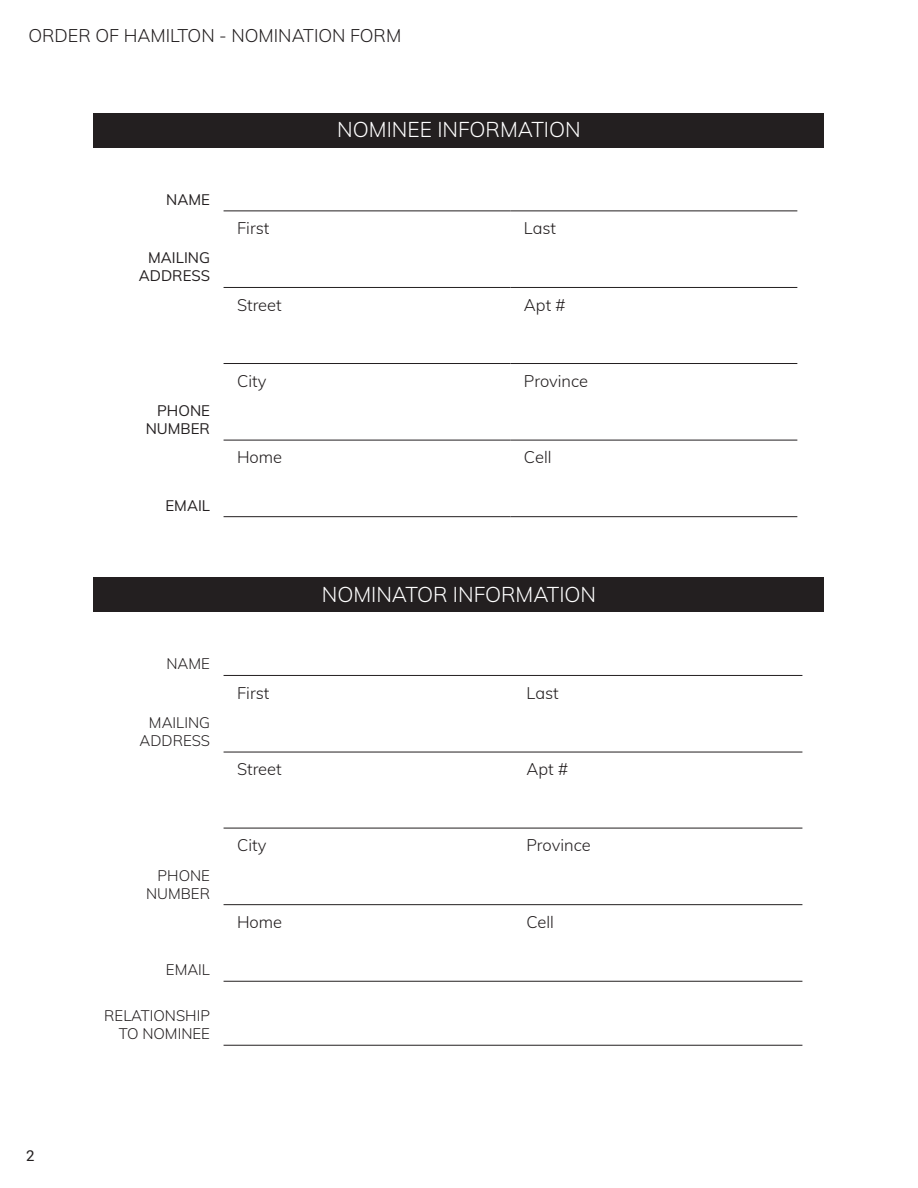
<style>
.page{position:relative;width:918px;height:1188px;background:#fff}
.page>*{position:absolute;margin:0;border:0;box-sizing:border-box;transform-origin:0 0}
.t1{font:21px "Mulish";color:#fff}
.t2{font:18px "Mulish";color:#231f20}
.t3{font:16.5px "Mulish";color:#231f20}
.t4{font:15px/18px "Mulish";color:#231f20;text-align:right}
.t5{font:15px "Roboto";color:#231f20}
</style>
<div class="page">
<div style="left:94px;top:577px;width:730px;height:35px;background:#231f20"></div>
<div style="left:94px;top:113px;width:730px;height:35px;background:#231f20"></div>
<hr style="left:224px;top:287px;width:286px;height:1px;background:#231f20">
<hr style="left:510px;top:287px;width:287px;height:1px;background:#231f20">
<hr style="left:224px;top:363px;width:286px;height:1px;background:#231f20">
<hr style="left:510px;top:363px;width:287px;height:1px;background:#231f20">
<hr style="left:224px;top:440px;width:286px;height:1px;background:#231f20">
<hr style="left:510px;top:440px;width:287px;height:1px;background:#231f20">
<hr style="left:224px;top:516px;width:286px;height:1px;background:#231f20">
<hr style="left:510px;top:516px;width:287px;height:1px;background:#231f20">
<hr style="left:224px;top:211px;width:286px;height:1px;background:#231f20">
<hr style="left:510px;top:211px;width:287px;height:1px;background:#231f20">
<hr style="left:224px;top:752px;width:289px;height:1px;background:#231f20">
<hr style="left:513px;top:752px;width:289px;height:1px;background:#231f20">
<hr style="left:224px;top:828px;width:289px;height:1px;background:#231f20">
<hr style="left:513px;top:828px;width:289px;height:1px;background:#231f20">
<hr style="left:224px;top:904px;width:289px;height:1px;background:#231f20">
<hr style="left:513px;top:904px;width:289px;height:1px;background:#231f20">
<hr style="left:224px;top:1045px;width:289px;height:1px;background:#231f20">
<hr style="left:513px;top:1045px;width:289px;height:1px;background:#231f20">
<hr style="left:224px;top:981px;width:289px;height:1px;background:#231f20">
<hr style="left:513px;top:981px;width:289px;height:1px;background:#231f20">
<hr style="left:224px;top:675px;width:289px;height:1px;background:#231f20">
<hr style="left:513px;top:675px;width:289px;height:1px;background:#231f20">
<p class="t2" style="left:28px;top:22px;width:374px">ORDER OF HAMILTON - NOMINATION FORM</p>
<p class="t5" style="left:26px;top:1145px;width:10px">2</p>
<p class="t4" style="left:166px;top:190px;width:45px">NAME</p>
<p class="t4" style="left:139px;top:248px;width:73px">MAILING<br>ADDRESS</p>
<p class="t4" style="left:146px;top:401px;width:66px">PHONE<br>NUMBER</p>
<p class="t4" style="left:165px;top:496px;width:46px">EMAIL</p>
<h1 class="t1" style="left:337px;top:115px;width:245px">NOMINEE INFORMATION</h1>
<p class="t3" style="left:237px;top:216px;width:34px">First</p>
<p class="t3" style="left:524px;top:216px;width:34px">Last</p>
<p class="t3" style="left:237px;top:293px;width:46px">Street</p>
<p class="t3" style="left:524px;top:293px;width:43px">Apt #</p>
<p class="t3" style="left:237px;top:369px;width:31px">City</p>
<p class="t3" style="left:524px;top:369px;width:66px">Province</p>
<p class="t3" style="left:237px;top:445px;width:47px">Home</p>
<p class="t3" style="left:524px;top:445px;width:29px">Cell</p>
<p class="t4" style="left:167px;top:654px;width:45px">NAME</p>
<p class="t4" style="left:140px;top:713px;width:72px">MAILING<br>ADDRESS</p>
<p class="t4" style="left:146px;top:866px;width:65px">PHONE<br>NUMBER</p>
<p class="t4" style="left:166px;top:960px;width:46px">EMAIL</p>
<p class="t4" style="left:104px;top:1006px;width:107px">RELATIONSHIP<br>TO NOMINEE</p>
<h1 class="t1" style="left:322px;top:579px;width:276px">NOMINATOR INFORMATION</h1>
<p class="t3" style="left:237px;top:681px;width:34px">First</p>
<p class="t3" style="left:527px;top:681px;width:34px">Last</p>
<p class="t3" style="left:237px;top:757px;width:46px">Street</p>
<p class="t3" style="left:527px;top:757px;width:43px">Apt #</p>
<p class="t3" style="left:237px;top:833px;width:31px">City</p>
<p class="t3" style="left:527px;top:833px;width:66px">Province</p>
<p class="t3" style="left:237px;top:910px;width:47px">Home</p>
<p class="t3" style="left:527px;top:910px;width:29px">Cell</p>
</div>
